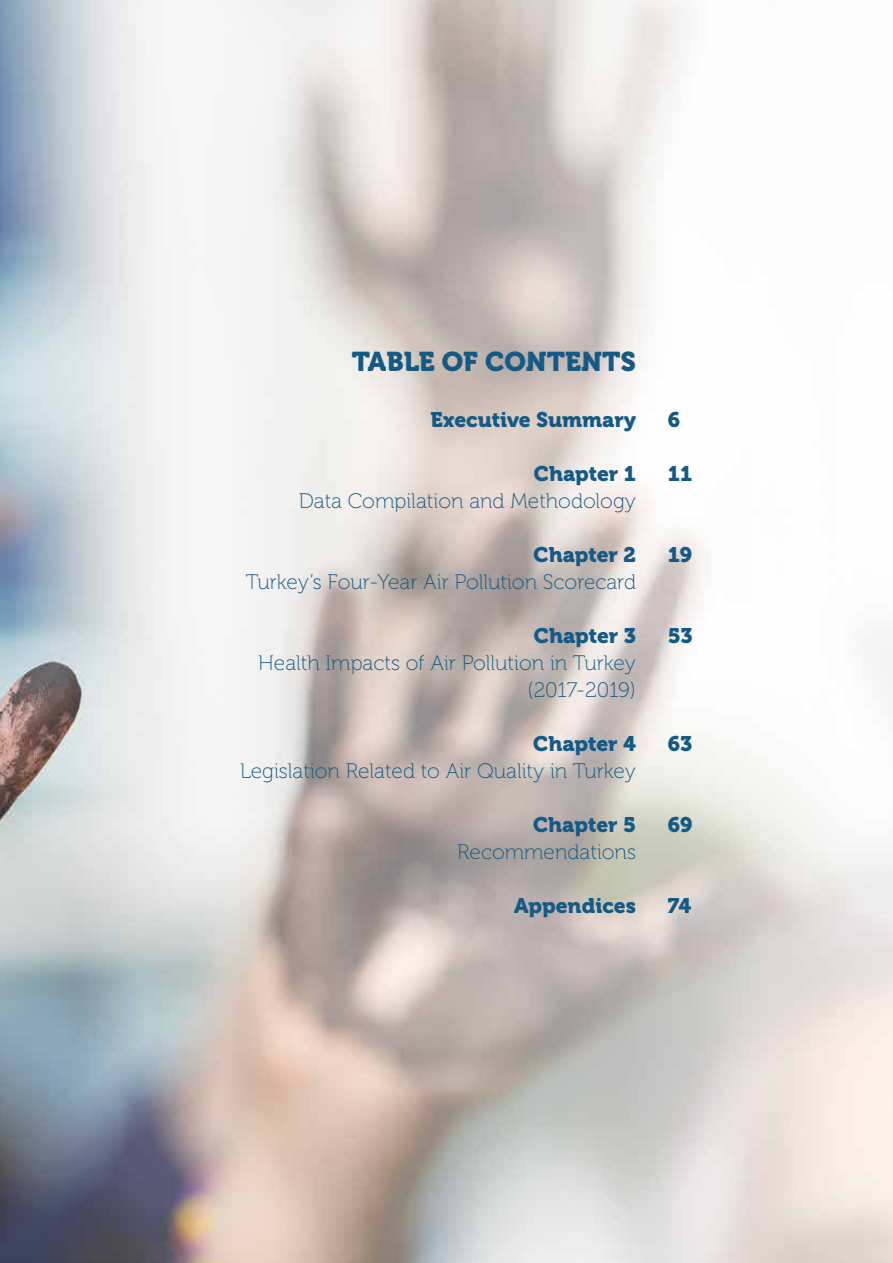
<style>
.page{position:relative;width:893px;height:1263px;background:#fff}
.page>*{position:absolute;margin:0;border:0;box-sizing:border-box;transform-origin:0 0}
.t1{font:27px "Museo 900";color:#155a84}
.t2{font:21px/27px "Museo 100";color:#155a84;text-align:right}
.t3{font:21px "Museo 900";color:#155a84}
</style>
<div class="page">
<img style="left:0;top:0;width:893px;height:1263px">
<p class="t1" style="left:352px;top:346px;width:286px">TABLE OF CONTENTS</p>
<p class="t3" style="left:431px;top:407px;width:207px">Executive Summary</p>
<p class="t3" style="left:534px;top:461px;width:104px">Chapter 1</p>
<p class="t2" style="left:299px;top:487px;width:339px">Data Compilation and Methodology</p>
<p class="t3" style="left:534px;top:542px;width:104px">Chapter 2</p>
<p class="t2" style="left:246px;top:568px;width:392px">Turkey’s Four-Year Air Pollution Scorecard</p>
<p class="t3" style="left:534px;top:623px;width:104px">Chapter 3</p>
<p class="t2" style="left:258px;top:649px;width:379px">Health Impacts of Air Pollution in Turkey (2017-2019)</p>
<p class="t3" style="left:533px;top:731px;width:104px">Chapter 4</p>
<p class="t2" style="left:240px;top:757px;width:397px">Legislation Related to Air Quality in Turkey</p>
<p class="t3" style="left:533px;top:812px;width:104px">Chapter 5</p>
<p class="t2" style="left:457px;top:838px;width:180px">Recommendations</p>
<p class="t3" style="left:514px;top:893px;width:123px">Appendices</p>
<p class="t3" style="left:668px;top:407px;width:14px">6</p>
<p class="t3" style="left:668px;top:461px;width:26px">11</p>
<p class="t3" style="left:668px;top:542px;width:26px">19</p>
<p class="t3" style="left:668px;top:623px;width:26px">53</p>
<p class="t3" style="left:668px;top:731px;width:26px">63</p>
<p class="t3" style="left:668px;top:812px;width:26px">69</p>
<p class="t3" style="left:668px;top:893px;width:25px">74</p>
</div>
